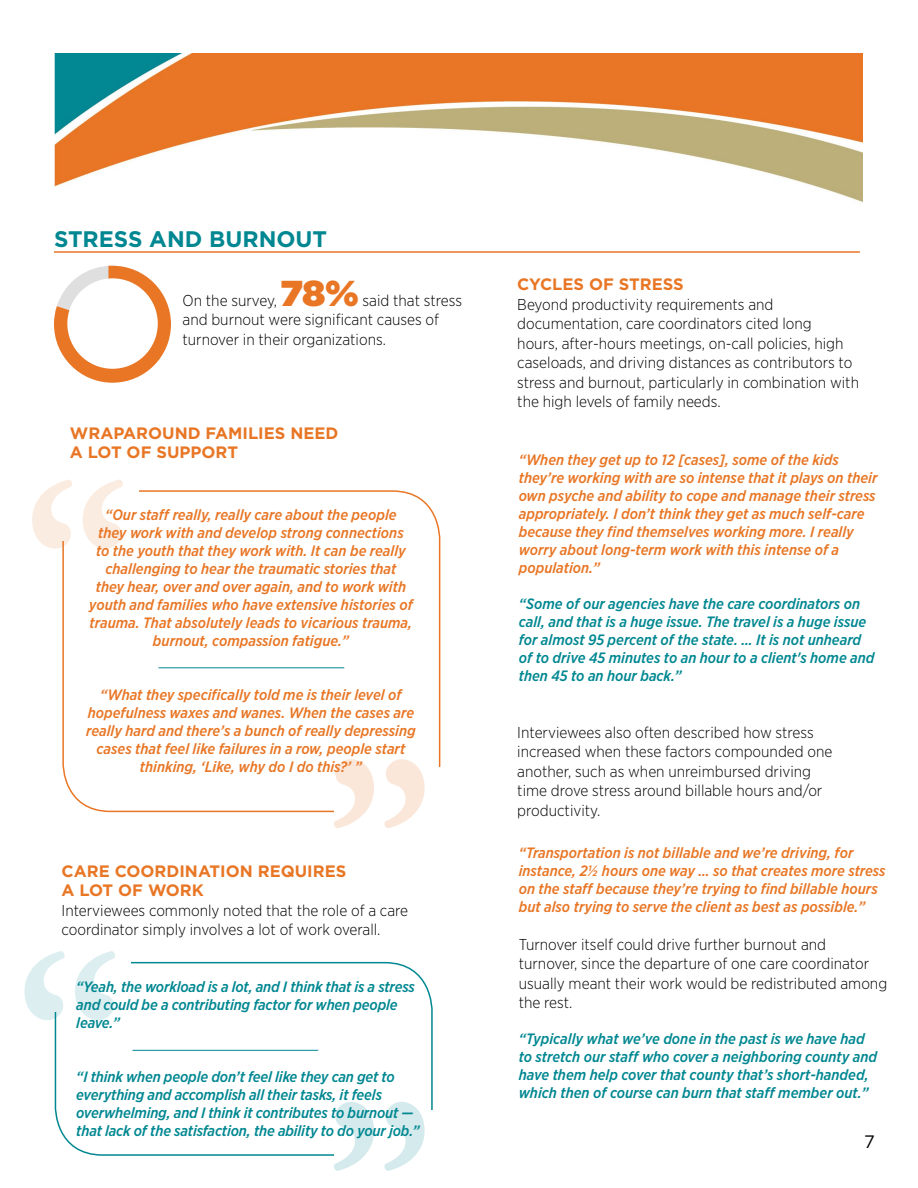
<style>
.page{position:relative;width:918px;height:1188px;background:#fff}
.page>*{position:absolute;margin:0;border:0;box-sizing:border-box;transform-origin:0 0}
.t1{font:900 36px "Gotham";color:#e87625}
.t2{font:700 22.5px "Gotham";color:#008791}
.t3{font:18px "Gotham";color:#000}
.t4{font:700 16.5px "Gotham";color:#e87625}
.t5{font:300 15.75px/19.5px "Gotham Narrow";color:#000}
.t6{font:italic 500 15px/18px "Gotham Narrow";color:#e87625;text-align:center}
.t7{font:italic 500 15px/18px "Gotham Narrow";letter-spacing:-.01em;color:#008791}
</style>
<div class="page">
<img style="left:54px;top:54px;width:808px;height:148px">
<hr style="left:54px;top:251px;width:806px;height:2px;background:#e87625">
<svg style="left:54px;top:266px;width:117px;height:117px"></svg>
<div style="left:108px;top:266px;width:5px;height:27px;background:#e87625"></div>
<div style="left:67px;top:278px;width:91px;height:91px;background:#fff;border-radius:50%"></div>
<div style="left:62px;top:490px;width:378px;height:322px;border:2px solid #e87625;border-radius:47px"></div>
<hr style="left:159px;top:667px;width:185px;height:1px;background:#008791">
<div style="left:334px;top:767px;width:106px;height:53px;background:#fff"></div>
<svg style="left:333px;top:759px;width:92px;height:69px"></svg>
<div style="left:32px;top:488px;width:107px;height:52px;background:#fff"></div>
<svg style="left:32px;top:480px;width:91px;height:69px"></svg>
<div style="left:55px;top:962px;width:378px;height:194px;border:2px solid #008791;border-radius:47px"></div>
<hr style="left:132px;top:1050px;width:186px;height:1px;background:#008791">
<div style="left:334px;top:1110px;width:106px;height:53px;background:#fff"></div>
<svg style="left:333px;top:1102px;width:92px;height:69px"></svg>
<div style="left:24px;top:959px;width:107px;height:53px;background:#fff"></div>
<svg style="left:24px;top:951px;width:91px;height:69px"></svg>
<p class="t2" style="left:54px;top:225px;width:275px">STRESS AND BURNOUT</p>
<p class="t1" style="left:281px;top:267px;width:79px">78%</p>
<p class="t5" style="left:183px;top:290px;width:281px;text-indent:180px">said that stress and burnout were significant causes of turnover in their organizations.</p>
<p class="t5" style="left:183px;top:290px;width:96px">On the survey,</p>
<p class="t4" style="left:70px;top:422px;width:270px">WRAPAROUND FAMILIES NEED</p>
<p class="t4" style="left:70px;top:441px;width:170px">A LOT OF SUPPORT</p>
<p class="t6" style="left:89px;top:506px;width:325px">“Our staff really, really care about the people<br>they work with and develop strong connections<br>to the youth that they work with. It can be really challenging to hear the traumatic stories that<br>they hear, over and over again, and to work with youth and families who have extensive histories of trauma. That absolutely leads to vicarious trauma, burnout, compassion fatigue.”</p>
<p class="t6" style="left:86px;top:686px;width:331px">“What they specifically told me is their level of hopefulness waxes and wanes. When the cases are really hard and there’s a bunch of really depressing cases that feel like failures in a row, people start thinking, ‘Like, why do I do this?’ ”</p>
<p class="t4" style="left:62px;top:860px;width:286px">CARE COORDINATION REQUIRES</p>
<p class="t4" style="left:62px;top:879px;width:144px">A LOT OF WORK</p>
<p class="t5" style="left:62px;top:900px;width:348px">Interviewees commonly noted that the role of a care coordinator simply involves a lot of work overall.</p>
<p class="t7" style="left:76px;top:977px;width:340px">“Yeah, the workload is a lot, and I think that is a stress and could be a contributing factor for when people leave.”</p>
<p class="t7" style="left:76px;top:1067px;width:345px">“I think when people don’t feel like they can get to everything and accomplish all their tasks, it feels overwhelming, and I think it contributes to burnout — that lack of the satisfaction, the ability to do your job.”</p>
<p class="t4" style="left:517px;top:274px;width:168px">CYCLES OF STRESS</p>
<p class="t5" style="left:517px;top:294px;width:343px">Beyond productivity requirements and documentation, care coordinators cited long<br>hours, after-hours meetings, on-call policies, high caseloads, and driving distances as contributors to stress and burnout, particularly in combination with the high levels of family needs.</p>
<p class="t6" style="left:519px;top:450px;width:360px;text-align:left">“When they get up to 12 [cases], some of the kids they’re working with are so intense that it plays on their own psyche and ability to cope and manage their stress appropriately. I don’t think they get as much self-care because they find themselves working more. I really worry about long-term work with this intense of a population.”</p>
<p class="t7" style="left:519px;top:594px;width:357px">“Some of our agencies have the care coordinators on call, and that is a huge issue. The travel is a huge issue for almost 95 percent of the state. … It is not unheard of to drive 45 minutes to an hour to a client's home and then 45 to an hour back.”</p>
<p class="t5" style="left:517px;top:722px;width:317px">Interviewees also often described how stress increased when these factors compounded one another, such as when unreimbursed driving time drove stress around billable hours and/or productivity.</p>
<p class="t6" style="left:519px;top:844px;width:368px;text-align:left">“Transportation is not billable and we’re driving, for instance, 2½ hours one way … so that creates more stress on the staff because they’re trying to find billable hours but also trying to serve the client as best as possible.”</p>
<p class="t5" style="left:519px;top:934px;width:309px">Turnover itself could drive further burnout and</p>
<p class="t5" style="left:519px;top:954px;width:370px">turnover, since the departure of one care coordinator usually meant their work would be redistributed among the rest.</p>
<p class="t7" style="left:519px;top:1030px;width:360px">“Typically what we’ve done in the past is we have had to stretch our staff who cover a neighboring county and have them help cover that county that’s short-handed, which then of course can burn that staff member out.”</p>
<p class="t3" style="left:864px;top:1131px;width:12px">7</p>
</div>
